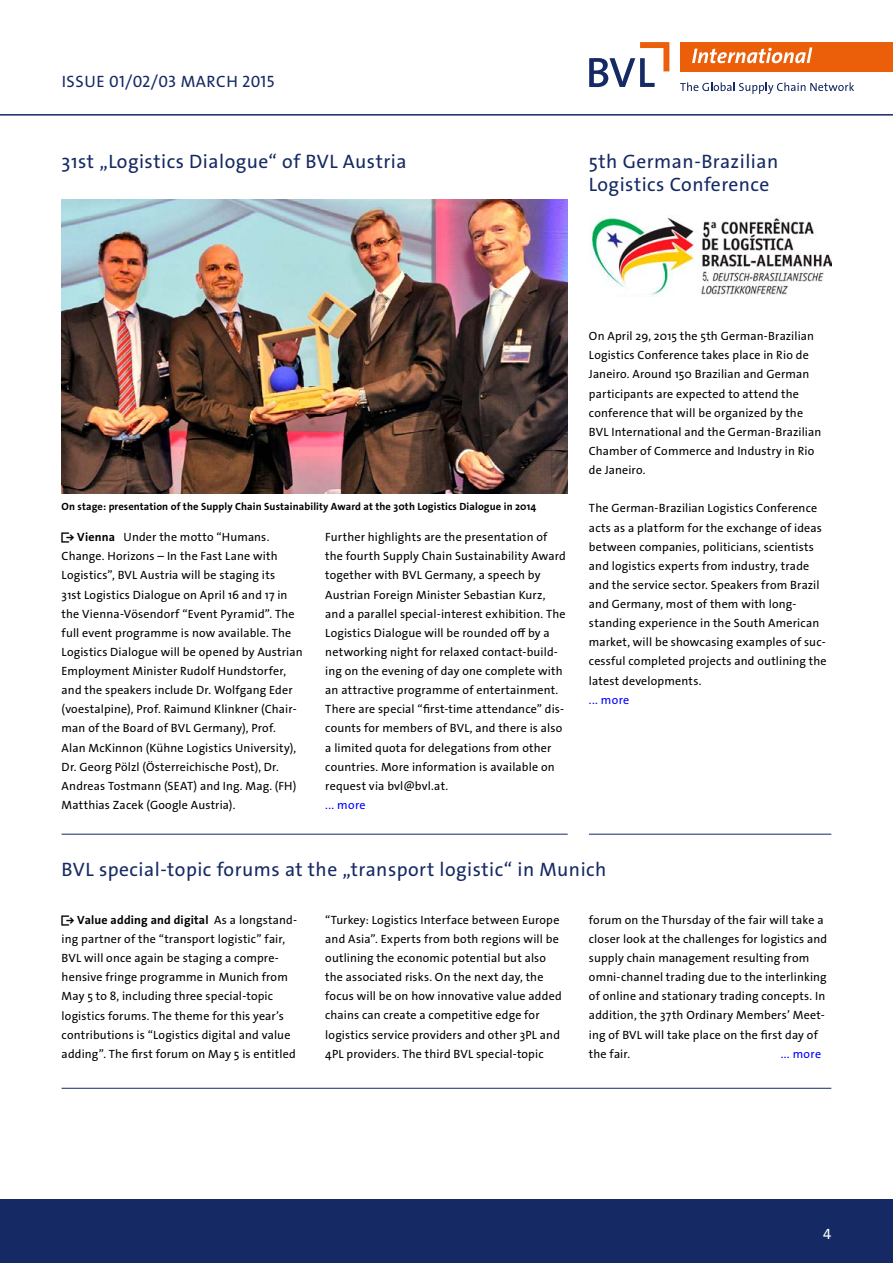
<style>
.page{position:relative;width:893px;height:1263px;background:#fff}
.page>*{position:absolute;margin:0;border:0;box-sizing:border-box;transform-origin:0 0}
.t1{font:19.5px/23.4px "The Sans LP5 Plain";letter-spacing:.025em;color:#152964}
.t2{font:16.5px "The Sans LP5 Plain";letter-spacing:.03em;color:#152964}
.t3{font:15px "The Sans LP5 Plain";color:#fff}
.t4{font:12px/19.2px "The Sans LP5 Plain";letter-spacing:.015em;color:#000}
.t5{font:12px "The Sans LP7 Bld";letter-spacing:.015em;color:#000}
.t6{font:12px "The Sans LP5 Plain";letter-spacing:.025em;color:#00f}
.t7{font:10.5px "The Sans LP7 Bld";letter-spacing:.01em;color:#000}
.s1{font-family:"The Sans LP7 Bld"}
.s2{font-family:"The Sans LP5 Plain"}
</style>
<div class="page">
<div style="left:0;top:1199px;width:893px;height:64px;background:#152964"></div>
<hr style="left:0;top:114px;width:893px;height:2px;background:#152964">
<div style="left:680px;top:42px;width:213px;height:29px;background:#eb5f0a"></div>
<svg style="left:589px;top:42px;width:80px;height:45px"></svg>
<svg style="left:692px;top:47px;width:120px;height:16px"></svg>
<svg style="left:680px;top:82px;width:174px;height:12px"></svg>
<hr style="left:62px;top:834px;width:506px;height:1px;background:#152964">
<img style="left:62px;top:200px;width:506px;height:293px">
<hr style="left:62px;top:1088px;width:769px;height:1px;background:#152964">
<hr style="left:589px;top:834px;width:242px;height:1px;background:#152964">
<img style="left:591px;top:217px;width:240px;height:78px">
<h2 class="t2" style="left:62px;top:71px;width:214px">ISSUE 01/02/03 MARCH 2015</h2>
<h1 class="t1" style="left:62px;top:150px;width:346px">31st „Logistics Dialogue“ of BVL Austria</h1>
<h1 class="t1" style="left:589px;top:150px;width:191px">5th German-Brazilian<br>Logistics Conference</h1>
<p class="t7" style="left:62px;top:499px;width:476px">On stage: presentation of the Supply Chain Sustainability Award at the 30th Logistics Dialogue in 2014</p>
<p class="t4" style="left:62px;top:528px;width:242px"><span class="s1">• Vienna</span> Under the motto “Humans.<br>Change. Horizons – In the Fast Lane with Logistics”, BVL Austria will be staging its<br>31st Logistics Dialogue on April 16 and 17 in the Vienna-Vösendorf “Event Pyramid”. The full event programme is now available. The Logistics Dialogue will be opened by Austrian Employment Minister Rudolf Hundstorfer, and the speakers include Dr. Wolfgang Eder (voestalpine), Prof. Raimund Klinkner (Chair&shy;man of the Board of BVL Germany), Prof.<br>Alan McKinnon (Kühne Logistics University), Dr. Georg Pölzl (Österreichische Post), Dr.<br>Andreas Tostmann (SEAT) and Ing. Mag. (FH)<br>Matthias Zacek (Google Austria).</p>
<p class="t4" style="left:325px;top:528px;width:242px">Further highlights are the presentation of the fourth Supply Chain Sustainability Award together with BVL Germany, a speech by Austrian Foreign Minister Sebastian Kurz, and a parallel special-interest exhibition. The Logistics Dialogue will be rounded off by a networking night for relaxed contact-build&shy;ing on the evening of day one complete with an attractive programme of entertainment.<br>There are special “first-time attendance” dis&shy;counts for members of BVL, and there is also a limited quota for delegations from other countries. More information is available on request via bvl@bvl.at.</p>
<p class="t6" style="left:325px;top:797px;width:42px">... more</p>
<p class="t4" style="left:589px;top:327px;width:234px">On April 29, 2015 the 5th German-Brazilian Logistics Conference takes place in Rio de Janeiro. Around 150 Brazilian and German participants are expected to attend the conference that will be organized by the BVL International and the German-Brazilian Chamber of Commerce and Industry in Rio de Janeiro.</p>
<p class="t4" style="left:589px;top:499px;width:239px">The German-Brazilian Logistics Conference acts as a platform for the exchange of ideas between companies, politicians, scientists and logistics experts from industry, trade and the service sector. Speakers from Brazil and Germany, most of them with long&shy;standing experience in the South American market, will be showcasing examples of suc&shy;cessful completed projects and outlining the latest developments.</p>
<p class="t6" style="left:589px;top:692px;width:42px">... more</p>
<h1 class="t1" style="left:62px;top:858px;width:546px">BVL special-topic forums at the „transport logistic“ in Munich</h1>
<p class="t5" style="left:62px;top:912px;width:237px">• Value adding and digital <span class="s2">As a longstand-</span></p>
<p class="t4" style="left:62px;top:929px;width:236px">ing partner of the “transport logistic” fair, BVL will once again be staging a compre&shy;hensive fringe programme in Munich from May 5 to 8, including three special-topic logistics forums. The theme for this year’s contributions is “Logistics digital and value adding”. The first forum on May 5 is entitled</p>
<p class="t4" style="left:325px;top:910px;width:238px">“Turkey: Logistics Interface between Europe and Asia”. Experts from both regions will be outlining the economic potential but also the associated risks. On the next day, the focus will be on how innovative value added chains can create a competitive edge for logistics service providers and other 3PL and 4PL providers. The third BVL special-topic</p>
<p class="t4" style="left:589px;top:910px;width:240px">forum on the Thursday of the fair will take a closer look at the challenges for logistics and supply chain management resulting from omni-channel trading due to the interlinking of online and stationary trading concepts. In addition, the 37th Ordinary Members’ Meet&shy;ing of BVL will take place on the first day of the fair.</p>
<p class="t6" style="left:781px;top:1046px;width:42px">... more</p>
<p class="t3" style="left:823px;top:1224px;width:10px">4</p>
</div>
